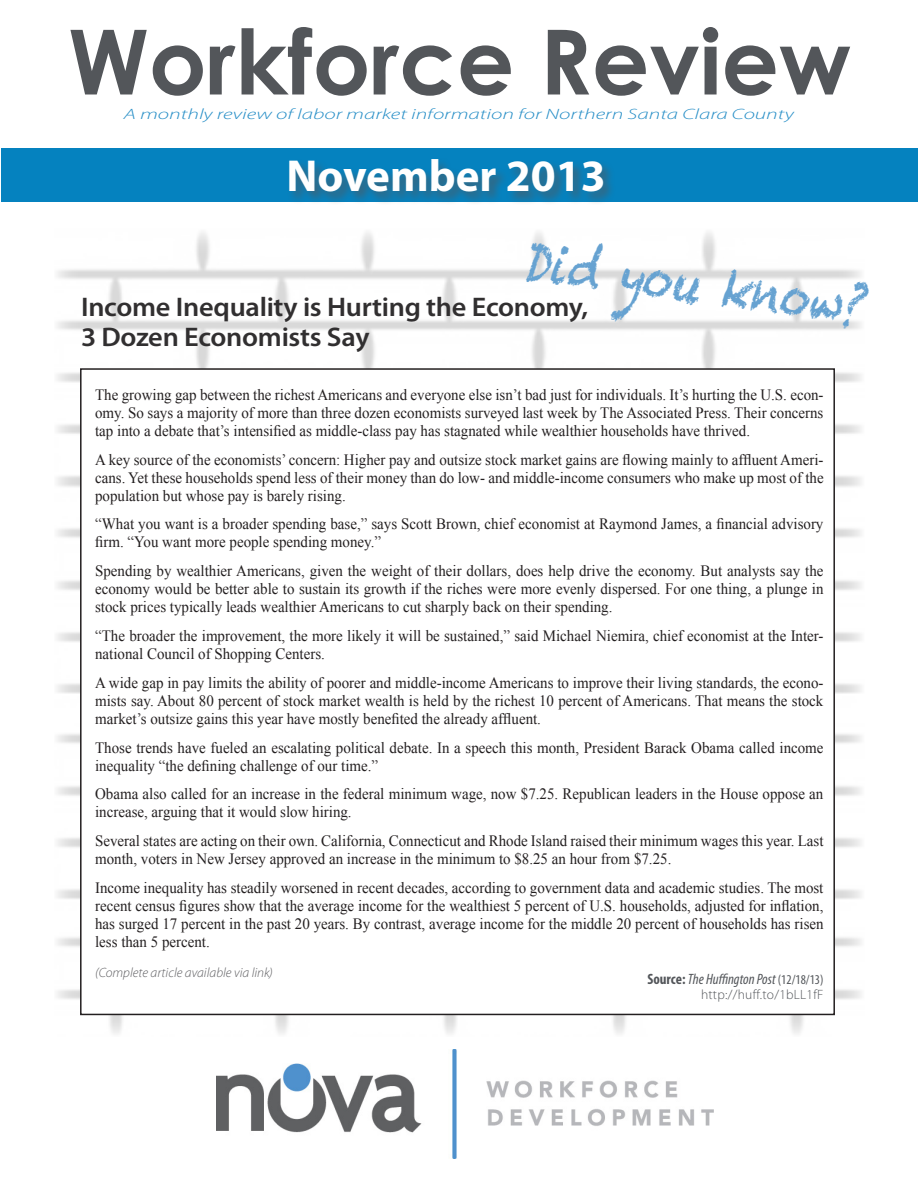
<style>
.page{position:relative;width:918px;height:1188px;background:#fff}
.page>*{position:absolute;margin:0;border:0;box-sizing:border-box;transform-origin:0 0}
.t1{font:700 90px "Century Gothic";color:#53565a}
.t2{font:italic 54px "Chalkduster";color:#66a2d1;scale:.75 1}
.t3{font:700 45px "Myriad Pro";color:#fff}
.t4{font:600 27px/30px "Myriad Pro";letter-spacing:-.01em;color:#312f30;scale:1.05 1}
.t5{font:15.75px/18px "Times New Roman";color:#231f20;text-align:justify;scale:.95 1}
.t6{font:italic 300 15px "Myriad Pro";color:#288fc7;scale:1.5 1}
.t7{font:italic condensed 15px "Myriad Pro";color:#53565a}
.t8{font:italic 300 13.5px "Myriad Pro";color:#5f5f62}
.t9{font:300 13.5px "Myriad Pro";letter-spacing:.02em;color:#53565a}
.s1{font-weight:700;font-style:normal}
.s2{font-style:normal;font-size:13.5px}
</style>
<div class="page">
<img style="left:57px;top:232px;width:804px;height:802px">
<div style="left:1px;top:148px;width:917px;height:54px;background:#0582bf"></div>
<img style="left:217px;top:1050px;width:497px;height:108px">
<div style="left:287px;top:157px;width:329px;height:49px;background:#53565a;opacity:.65"></div>
<div style="left:81px;top:369px;width:753px;height:645px;background:#fff"></div>
<h1 class="t1" style="left:68px;top:5px;width:784px">Workforce Review</h1>
<p class="t6" style="left:124px;top:105px;width:448px">A monthly review of labor market information for Northern Santa Clara County</p>
<p class="t3" style="left:287px;top:147px;width:321px">November 2013</p>
<h2 class="t2" style="left:525px;top:230px;width:459px;rotate:7deg">Did you know?</h2>
<p class="t4" style="left:81px;top:291px;width:485px">Income Inequality is Hurting the Economy,<br>3 Dozen Economists Say</p>
<p class="t5" style="left:95px;top:385px;width:768px">The growing gap between the richest Americans and everyone else isn’t bad just for individuals. It’s hurting the U.S. econ&shy;omy. So says a majority of more than three dozen economists surveyed last week by The Associated Press. Their concerns tap into a debate that’s intensified as middle-class pay has stagnated while wealthier households have thrived.</p>
<p class="t5" style="left:95px;top:450px;width:768px">A key source of the economists’ concern: Higher pay and outsize stock market gains are flowing mainly to affluent Ameri&shy;cans. Yet these households spend less of their money than do low- and middle-income consumers who make up most of the population but whose pay is barely rising.</p>
<p class="t5" style="left:95px;top:515px;width:768px">“What you want is a broader spending base,” says Scott Brown, chief economist at Raymond James, a financial advisory firm. “You want more people spending money.”</p>
<p class="t5" style="left:95px;top:562px;width:768px">Spending by wealthier Americans, given the weight of their dollars, does help drive the economy. But analysts say the economy would be better able to sustain its growth if the riches were more evenly dispersed. For one thing, a plunge in stock prices typically leads wealthier Americans to cut sharply back on their spending.</p>
<p class="t5" style="left:95px;top:626px;width:768px">“The broader the improvement, the more likely it will be sustained,” said Michael Niemira, chief economist at the Inter&shy;national Council of Shopping Centers.</p>
<p class="t5" style="left:95px;top:673px;width:768px">A wide gap in pay limits the ability of poorer and middle-income Americans to improve their living standards, the econo&shy;mists say. About 80 percent of stock market wealth is held by the richest 10 percent of Americans. That means the stock market’s outsize gains this year have mostly benefited the already affluent.</p>
<p class="t5" style="left:95px;top:738px;width:768px">Those trends have fueled an escalating political debate. In a speech this month, President Barack Obama called income inequality “the defining challenge of our time.”</p>
<p class="t5" style="left:95px;top:785px;width:768px">Obama also called for an increase in the federal minimum wage, now $7.25. Republican leaders in the House oppose an increase, arguing that it would slow hiring.</p>
<p class="t5" style="left:95px;top:832px;width:768px">Several states are acting on their own. California, Connecticut and Rhode Island raised their minimum wages this year. Last month, voters in New Jersey approved an increase in the minimum to $8.25 an hour from $7.25.</p>
<p class="t5" style="left:95px;top:878px;width:768px">Income inequality has steadily worsened in recent decades, according to government data and academic studies. The most recent census figures show that the average income for the wealthiest 5 percent of U.S. households, adjusted for inflation, has surged 17 percent in the past 20 years. By contrast, average income for the middle 20 percent of households has risen less than 5 percent.</p>
<p class="t8" style="left:95px;top:965px;width:179px">(Complete article available via link)</p>
<p class="t7" style="left:647px;top:970px;width:178px"><span class="s1">Source:</span> The Huffington Post <span class="s2">(12/18/13)</span></p>
<p class="t9" style="left:701px;top:987px;width:124px">http://huff.to/1bLL1fF</p>
</div>
